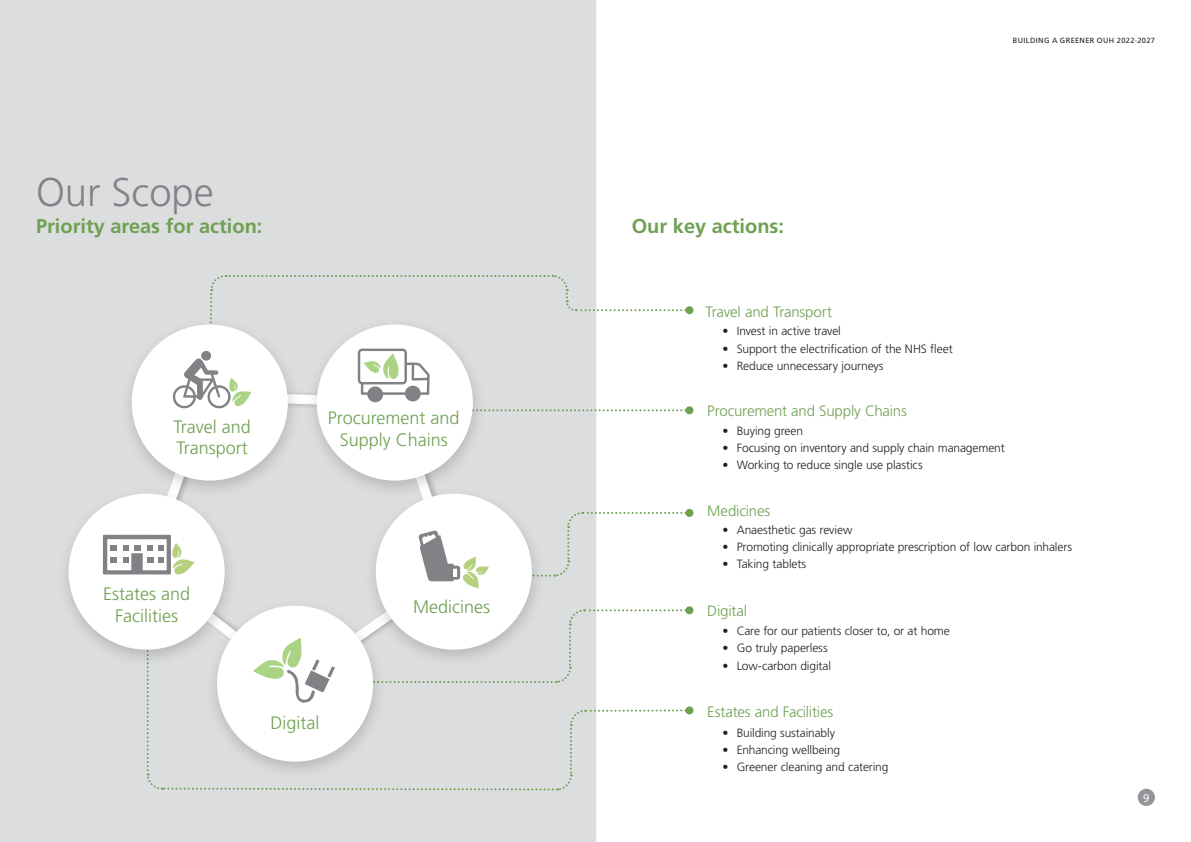
<style>
.page{position:relative;width:1191px;height:842px;background:#fff}
.page>*{position:absolute;margin:0;border:0;box-sizing:border-box;transform-origin:0 0}
.t1{font:300 40px "Frutiger";color:#808285}
.t2{font:700 20px "Frutiger";color:#6ea052}
.t3{font:300 18px/21.6px "Frutiger";color:#6ea052;text-align:center}
.t4{font:300 15px "Frutiger";letter-spacing:-.015em;color:#6ea052}
.t5{font:300 12px "Frutiger";letter-spacing:-.01em;color:#231f20}
.t6{font:12px "Myriad Pro";color:#fff}
.t7{font:7.5px "Frutiger";letter-spacing:.045em;color:#231f20}
.s1{font-weight:700}
</style>
<div class="page">
<div style="left:1137px;top:789px;width:18px;height:17px;background:#939598;border-radius:50%"></div>
<hr style="left:595px;top:0;width:1px;height:842px;background:#939598">
<div style="left:0;top:0;width:595px;height:842px;background:#dcdddf"></div>
<div style="left:685px;top:606px;width:8px;height:8px;background:#6ea052;border-radius:50%"></div>
<div style="left:685px;top:406px;width:8px;height:8px;background:#6ea052;border-radius:50%"></div>
<div style="left:685px;top:509px;width:8px;height:8px;background:#6ea052;border-radius:50%"></div>
<div style="left:685px;top:706px;width:8px;height:8px;background:#6ea052;border-radius:50%"></div>
<div style="left:685px;top:306px;width:8px;height:8px;background:#6ea052;border-radius:50%"></div>
<div style="left:56px;top:486px;width:183px;height:182px;background:#231f20;opacity:.2"></div>
<div style="left:69px;top:494px;width:156px;height:156px;background:#fff;border-radius:50%"></div>
<svg style="left:103px;top:274px;width:587px;height:518px"></svg>
<p class="t7" style="left:1012px;top:36px;width:144px">BUILDING A GREENER OUH 2022-2027</p>
<h1 class="t1" style="left:36px;top:169px;width:179px">Our Scope</h1>
<h2 class="t2" style="left:36px;top:215px;width:228px">Priority areas for action:</h2>
<h2 class="t2" style="left:632px;top:215px;width:154px">Our key actions:</h2>
<h3 class="t3" style="left:173px;top:415px;width:79px;text-align:left">Travel and<br>Transport</h3>
<h3 class="t3" style="left:103px;top:583px;width:89px">Estates and<br>Facilities</h3>
<p class="t4" style="left:705px;top:303px;width:128px">Travel and Transport</p>
<p class="t5" style="left:722px;top:324px;width:120px"><span class="s1">•</span> Invest in active travel</p>
<p class="t5" style="left:722px;top:342px;width:232px"><span class="s1">•</span> Support the electrification of the NHS fleet</p>
<p class="t5" style="left:722px;top:359px;width:162px"><span class="s1">•</span> Reduce unnecessary journeys</p>
<h3 class="t3" style="left:328px;top:407px;width:133px">Procurement and<br>Supply Chains</h3>
<p class="t4" style="left:707px;top:403px;width:201px">Procurement and Supply Chains</p>
<p class="t5" style="left:722px;top:424px;width:82px"><span class="s1">•</span> Buying green</p>
<p class="t5" style="left:722px;top:441px;width:284px"><span class="s1">•</span> Focusing on inventory and supply chain management</p>
<p class="t5" style="left:722px;top:458px;width:202px"><span class="s1">•</span> Working to reduce single use plastics</p>
<h3 class="t3" style="left:413px;top:596px;width:79px">Medicines</h3>
<p class="t4" style="left:707px;top:503px;width:65px">Medicines</p>
<p class="t5" style="left:722px;top:523px;width:131px"><span class="s1">•</span> Anaesthetic gas review</p>
<p class="t5" style="left:722px;top:540px;width:351px"><span class="s1">•</span> Promoting clinically appropriate prescription of low carbon inhalers</p>
<p class="t5" style="left:722px;top:557px;width:85px"><span class="s1">•</span> Taking tablets</p>
<p class="t4" style="left:707px;top:602px;width:41px">Digital</p>
<p class="t5" style="left:722px;top:624px;width:229px"><span class="s1">•</span> Care for our patients closer to, or at home</p>
<p class="t5" style="left:722px;top:641px;width:107px"><span class="s1">•</span> Go truly paperless</p>
<p class="t5" style="left:722px;top:659px;width:110px"><span class="s1">•</span> Low-carbon digital</p>
<h3 class="t3" style="left:270px;top:712px;width:50px">Digital</h3>
<p class="t4" style="left:707px;top:703px;width:128px">Estates and Facilities</p>
<p class="t5" style="left:722px;top:726px;width:114px"><span class="s1">•</span> Building sustainably</p>
<p class="t5" style="left:722px;top:743px;width:119px"><span class="s1">•</span> Enhancing wellbeing</p>
<p class="t5" style="left:722px;top:760px;width:167px"><span class="s1">•</span> Greener cleaning and catering</p>
<p class="t6" style="left:1143px;top:790px;width:8px">9</p>
</div>
